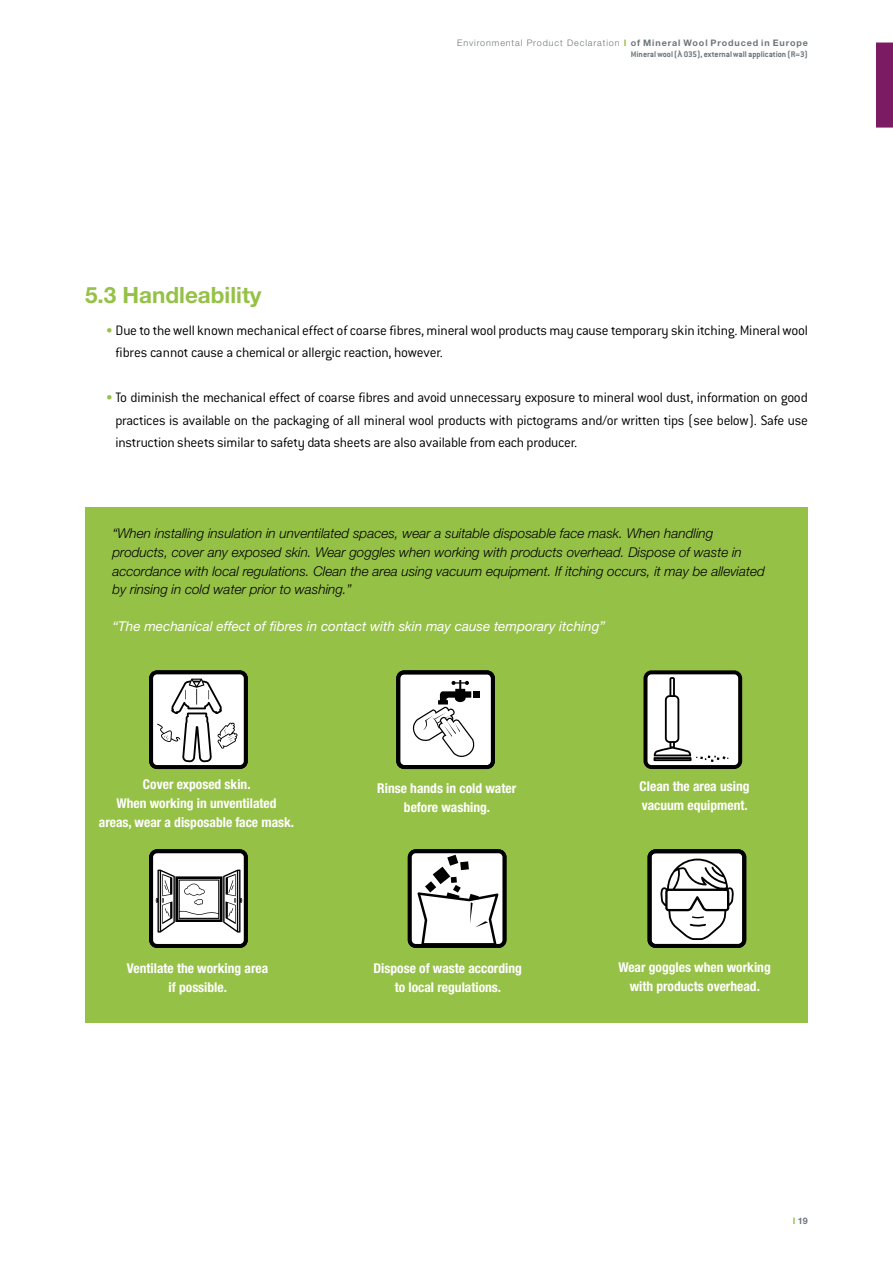
<style>
.page{position:relative;width:893px;height:1263px;background:#fff}
.page>*{position:absolute;margin:0;border:0;box-sizing:border-box;transform-origin:0 0}
.t1{font:700 22.5px "Helvetica Neue";color:#96c147}
.t2{font:300 15px/22.5px "Conduit ITC";letter-spacing:-.015em;color:#000}
.t3{font:italic 300 13.5px/18.8px "Helvetica Neue";color:#000}
.t4{font:700 condensed 13.5px/18.8px "Helvetica Neue";color:#fff;text-align:center}
.t5{font:italic 13.5px "Helvetica Neue";color:#fff}
.t6{font:300 9px "Helvetica Neue";letter-spacing:.1em;color:#6e767a}
.t7{font:700 9px "Conduit ITC";color:#6e767a}
.t8{font:700 9px "Helvetica Neue";color:#6e767a}
.s1{font-weight:700;color:#96c147}
.s2{font-weight:700}
.s3{font-family:"Arial"}
.s4{color:#96c147}
</style>
<div class="page">
<svg style="left:876px;top:43px;width:17px;height:85px"></svg>
<div style="left:85px;top:507px;width:723px;height:516px;background:#96c147"></div>
<svg style="left:643px;top:670px;width:99px;height:99px;background:#c7c8c6"></svg>
<svg style="left:149px;top:849px;width:99px;height:99px;background:#acadac"></svg>
<svg style="left:408px;top:849px;width:98px;height:99px;background:#bebebd"></svg>
<svg style="left:648px;top:849px;width:98px;height:99px;background:#babab9"></svg>
<svg style="left:149px;top:670px;width:99px;height:99px;background:#bfc0bf"></svg>
<svg style="left:396px;top:670px;width:99px;height:99px;background:#c3c3c2"></svg>
<div style="left:473px;top:691px;width:7px;height:7px;background:#000"></div>
<p class="t6" style="left:457px;top:37px;width:352px">Environmental Product Declaration <span class="s1">I</span> <span class="s2">of Mineral Wool Produced in Europe</span></p>
<p class="t7" style="left:631px;top:49px;width:179px">Mineral wool (<span class="s3">λ</span> 035), external wall application (R=3)</p>
<h1 class="t1" style="left:85px;top:281px;width:178px">5.3 Handleability</h1>
<p class="t2" style="left:115px;top:319px;width:694px;text-indent:-9px"><span class="s4">•</span> Due to the well known mechanical effect of coarse fibres, mineral wool products may cause temporary skin itching. Mineral wool fibres cannot cause a chemical or allergic reaction, however.</p>
<p class="t2" style="left:115px;top:386px;width:694px;text-align:justify;text-indent:-9px"><span class="s4">•</span> To diminish the mechanical effect of coarse fibres and avoid unnecessary exposure to mineral wool dust, information on good practices is available on the packaging of all mineral wool products with pictograms and/or written tips (see below). Safe use instruction sheets similar to safety data sheets are also available from each producer.</p>
<p class="t3" style="left:112px;top:524px;width:654px">“When installing insulation in unventilated spaces, wear a suitable disposable face mask. When handling products, cover any exposed skin. Wear goggles when working with products overhead. Dispose of waste in accordance with local regulations. Clean the area using vacuum equipment. If itching occurs, it may be alleviated by rinsing in cold water prior to washing.”</p>
<p class="t5" style="left:112px;top:618px;width:494px">“The mechanical effect of fibres in contact with skin may cause temporary itching”</p>
<p class="t4" style="left:99px;top:775px;width:197px">Cover exposed skin.<br>When working in unventilated areas, wear a disposable face mask.</p>
<p class="t4" style="left:377px;top:778px;width:140px">Rinse hands in cold water before washing.</p>
<p class="t4" style="left:640px;top:777px;width:111px;text-align:left">Clean the area using vacuum equipment.</p>
<p class="t4" style="left:127px;top:958px;width:143px">Ventilate the working area if possible.</p>
<p class="t4" style="left:374px;top:958px;width:150px">Dispose of waste according to local regulations.</p>
<p class="t4" style="left:618px;top:958px;width:154px">Wear goggles when working with products overhead.</p>
<p class="t8" style="left:793px;top:1215px;width:17px"><span class="s4">I</span> 19</p>
</div>
